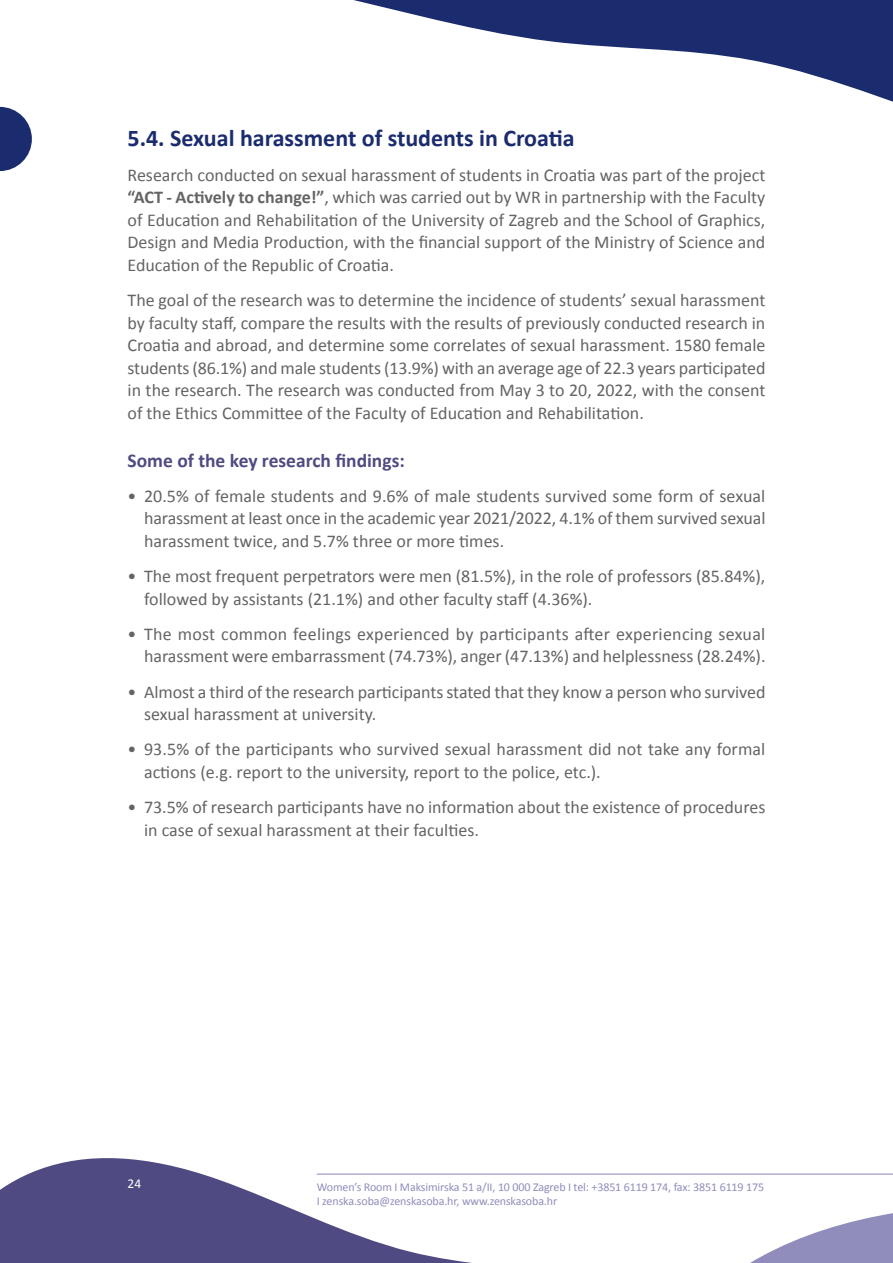
<style>
.page{position:relative;width:893px;height:1263px;background:#fff}
.page>*{position:absolute;margin:0;border:0;box-sizing:border-box;transform-origin:0 0}
.t1{font:700 24px "Calibri";color:#1a2c6e}
.t2{font:700 19.5px "Calibri";color:#4f4b82}
.t3{font:18px/22.5px "Calibri";color:#636466}
.t4{font:13.5px "Calibri";color:#fff}
.t5{font:12px/14.4px "Calibri";letter-spacing:-.01em;color:#908dbc}
.s1{font-weight:700}
</style>
<div class="page">
<svg style="left:581px;top:1174px;width:312px;height:89px"></svg>
<svg style="left:354px;top:0;width:539px;height:102px"></svg>
<svg style="left:0;top:107px;width:32px;height:64px"></svg>
<hr style="left:317px;top:1173px;width:576px;height:1px;background:#908dbc">
<svg style="left:0;top:1158px;width:515px;height:105px;fill:#4f4b82"></svg>
<h1 class="t1" style="left:128px;top:122px;width:449px">5.4. Sexual harassment of students in Croatia</h1>
<p class="t3" style="left:128px;top:164px;width:639px;text-align:justify">Research conducted on sexual harassment of students in Croatia was part of the project <span class="s1">“ACT - Actively to change!”</span>, which was carried out by WR in partnership with the Faculty of Education and Rehabilitation of the University of Zagreb and the School of Graphics, Design and Media Production, with the financial support of the Ministry of Science and Education of the Republic of Croatia.</p>
<p class="t3" style="left:128px;top:289px;width:639px;text-align:justify">The goal of the research was to determine the incidence of students’ sexual harassment by faculty staff, compare the results with the results of previously conducted research in Croatia and abroad, and determine some correlates of sexual harassment. 1580 female students (86.1%) and male students (13.9%) with an average age of 22.3 years participated in the research. The research was conducted from May 3 to 20, 2022, with the consent of the Ethics Committee of the Faculty of Education and Rehabilitation.</p>
<p class="t2" style="left:128px;top:448px;width:279px">Some of the key research findings:</p>
<p class="t3" style="left:144px;top:485px;width:623px;text-align:justify;text-indent:-17px">• 20.5% of female students and 9.6% of male students survived some form of sexual harassment at least once in the academic year 2021/2022, 4.1% of them survived sexual harassment twice, and 5.7% three or more times.</p>
<p class="t3" style="left:144px;top:565px;width:623px;text-indent:-17px">• The most frequent perpetrators were men (81.5%), in the role of professors (85.84%), followed by assistants (21.1%) and other faculty staff (4.36%).</p>
<p class="t3" style="left:128px;top:623px;width:639px;text-align:right">• The most common feelings experienced by participants after experiencing sexual harassment were embarrassment (74.73%), anger (47.13%) and helplessness (28.24%).</p>
<p class="t3" style="left:144px;top:680px;width:623px;text-indent:-17px">• Almost a third of the research participants stated that they know a person who survived sexual harassment at university.</p>
<p class="t3" style="left:144px;top:738px;width:623px;text-indent:-17px">• 93.5% of the participants who survived sexual harassment did not take any formal actions (e.g. report to the university, report to the police, etc.).</p>
<p class="t3" style="left:144px;top:796px;width:623px;text-indent:-17px">• 73.5% of research participants have no information about the existence of procedures in case of sexual harassment at their faculties.</p>
<p class="t4" style="left:128px;top:1175px;width:15px">24</p>
<p class="t5" style="left:317px;top:1179px;width:449px">Women’s Room I Maksimirska 51 a/II, 10 000 Zagreb I tel: +3851 6119 174, fax: 3851 6119 175<br>I zenska.soba@zenskasoba.hr, www.zenskasoba.hr</p>
</div>
